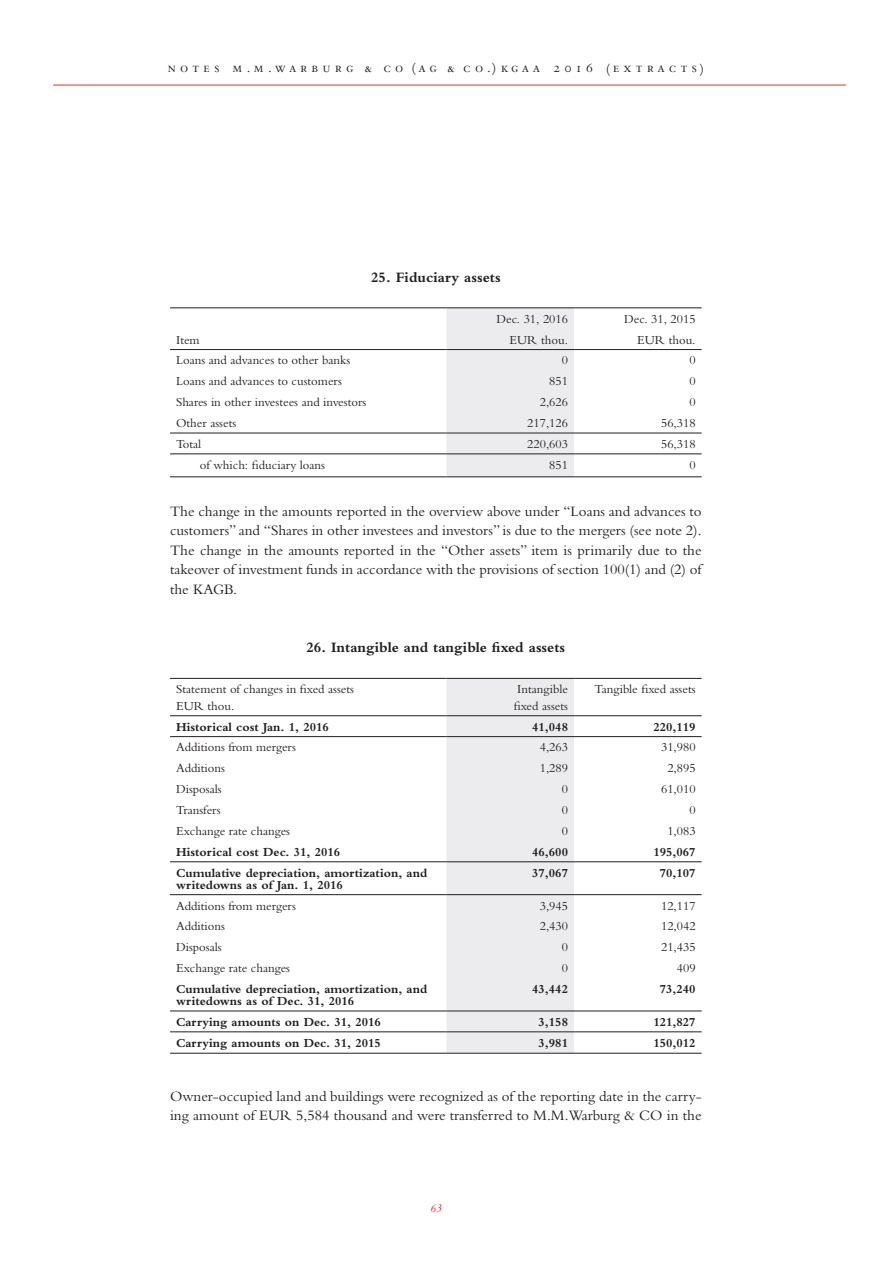
<style>
.page{position:relative;width:893px;height:1263px;background:#fff}
.page>*{position:absolute;margin:0;border:0;box-sizing:border-box;transform-origin:0 0}
.t1{font:15px/19.5px "Bembo MT Pro";color:#231f20;text-align:justify}
.t2{font:700 15px "Bembo MT Pro";color:#231f20}
.t3{font:14.25px "Bembo MT Pro";letter-spacing:.3em;color:#231f20}
.t4{font:12.75px/16.5px "Bembo MT Pro";color:#231f20}
.t5{font:700 12.75px/12px "Bembo MT Pro";color:#231f20}
.t6{font:italic 12px "Bembo MT Pro";color:#ee2e22}
</style>
<div class="page">
<hr style="left:53px;top:85px;width:793px;height:1px;background:#ee2e22">
<div style="left:446px;top:308px;width:128px;height:168px;background:#ececee"></div>
<hr style="left:170px;top:307px;width:276px;height:1px;background:#231f20">
<hr style="left:446px;top:307px;width:128px;height:1px;background:#231f20">
<hr style="left:574px;top:307px;width:128px;height:1px;background:#231f20">
<hr style="left:170px;top:349px;width:276px;height:1px;background:#231f20">
<hr style="left:446px;top:349px;width:128px;height:1px;background:#231f20">
<hr style="left:574px;top:349px;width:128px;height:1px;background:#231f20">
<hr style="left:170px;top:433px;width:276px;height:1px;background:#231f20">
<hr style="left:446px;top:433px;width:128px;height:1px;background:#231f20">
<hr style="left:574px;top:433px;width:128px;height:1px;background:#231f20">
<hr style="left:170px;top:454px;width:276px;height:1px;background:#231f20">
<hr style="left:446px;top:454px;width:128px;height:1px;background:#231f20">
<hr style="left:574px;top:454px;width:128px;height:1px;background:#231f20">
<hr style="left:170px;top:476px;width:276px;height:1px;background:#231f20">
<hr style="left:446px;top:476px;width:128px;height:1px;background:#231f20">
<hr style="left:574px;top:476px;width:128px;height:1px;background:#231f20">
<div style="left:446px;top:679px;width:128px;height:374px;background:#ececee"></div>
<hr style="left:170px;top:678px;width:276px;height:1px;background:#231f20">
<hr style="left:446px;top:678px;width:128px;height:1px;background:#231f20">
<hr style="left:574px;top:678px;width:128px;height:1px;background:#231f20">
<hr style="left:170px;top:1053px;width:276px;height:1px;background:#231f20">
<hr style="left:446px;top:1053px;width:128px;height:1px;background:#231f20">
<hr style="left:574px;top:1053px;width:128px;height:1px;background:#231f20">
<hr style="left:170px;top:1010px;width:276px;height:1px;background:#231f20">
<hr style="left:446px;top:1010px;width:128px;height:1px;background:#231f20">
<hr style="left:574px;top:1010px;width:128px;height:1px;background:#231f20">
<hr style="left:170px;top:1031px;width:276px;height:1px;background:#231f20">
<hr style="left:446px;top:1031px;width:128px;height:1px;background:#231f20">
<hr style="left:574px;top:1031px;width:128px;height:1px;background:#231f20">
<hr style="left:170px;top:715px;width:276px;height:1px;background:#231f20">
<hr style="left:446px;top:715px;width:128px;height:1px;background:#231f20">
<hr style="left:574px;top:715px;width:128px;height:1px;background:#231f20">
<hr style="left:170px;top:736px;width:276px;height:1px;background:#231f20">
<hr style="left:446px;top:736px;width:128px;height:1px;background:#231f20">
<hr style="left:574px;top:736px;width:128px;height:1px;background:#231f20">
<hr style="left:170px;top:861px;width:276px;height:1px;background:#231f20">
<hr style="left:446px;top:861px;width:128px;height:1px;background:#231f20">
<hr style="left:574px;top:861px;width:128px;height:1px;background:#231f20">
<hr style="left:170px;top:894px;width:276px;height:1px;background:#231f20">
<hr style="left:446px;top:894px;width:128px;height:1px;background:#231f20">
<hr style="left:574px;top:894px;width:128px;height:1px;background:#231f20">
<p class="t3" style="left:168px;top:60px;width:538px">notes m.m.warburg &amp; co (ag &amp; co.)kgaa 2016 (extracts)</p>
<p class="t2" style="left:371px;top:269px;width:131px">25. Fiduciary assets</p>
<p class="t4" style="left:496px;top:310px;width:73px">Dec. 31, 2016</p>
<p class="t4" style="left:624px;top:310px;width:73px">Dec. 31, 2015</p>
<p class="t4" style="left:176px;top:331px;width:24px">Item</p>
<p class="t4" style="left:510px;top:331px;width:60px">EUR thou.</p>
<p class="t4" style="left:637px;top:331px;width:60px">EUR thou.</p>
<p class="t4" style="left:176px;top:352px;width:176px">Loans and advances to other banks</p>
<p class="t4" style="left:562px;top:352px;width:8px">0</p>
<p class="t4" style="left:689px;top:352px;width:8px">0</p>
<p class="t4" style="left:176px;top:373px;width:167px">Loans and advances to customers</p>
<p class="t4" style="left:549px;top:373px;width:20px">851</p>
<p class="t4" style="left:689px;top:373px;width:8px">0</p>
<p class="t4" style="left:176px;top:394px;width:192px">Shares in other investees and investors</p>
<p class="t4" style="left:540px;top:394px;width:30px">2,626</p>
<p class="t4" style="left:689px;top:394px;width:8px">0</p>
<p class="t4" style="left:176px;top:414px;width:62px">Other assets</p>
<p class="t4" style="left:527px;top:414px;width:42px">217,126</p>
<p class="t4" style="left:661px;top:414px;width:36px">56,318</p>
<p class="t4" style="left:176px;top:435px;width:27px">Total</p>
<p class="t4" style="left:527px;top:435px;width:42px">220,603</p>
<p class="t4" style="left:661px;top:435px;width:36px">56,318</p>
<p class="t4" style="left:200px;top:456px;width:127px">of which: fiduciary loans</p>
<p class="t4" style="left:549px;top:456px;width:20px">851</p>
<p class="t4" style="left:689px;top:456px;width:8px">0</p>
<p class="t1" style="left:170px;top:501px;width:534px">The change in the amounts reported in the overview above under “Loans and advances to customers” and “Shares in other investees and investors” is due to the mergers (see note 2).<br>The change in the amounts reported in the “Other assets” item is primarily due to the takeover of investment funds in accordance with the provisions of section 100(1) and (2) of the KAGB.</p>
<p class="t2" style="left:306px;top:639px;width:260px">26. Intangible and tangible fixed assets</p>
<p class="t4" style="left:176px;top:681px;width:179px">Statement of changes in fixed assets<br>EUR thou.</p>
<p class="t4" style="left:514px;top:681px;width:56px">Intangible fixed assets</p>
<p class="t4" style="left:594px;top:681px;width:103px">Tangible fixed assets</p>
<p class="t5" style="left:176px;top:720px;width:154px">Historical cost Jan. 1, 2016</p>
<p class="t5" style="left:532px;top:720px;width:37px">41,048</p>
<p class="t5" style="left:653px;top:720px;width:44px">220,119</p>
<p class="t4" style="left:176px;top:739px;width:121px">Additions from mergers</p>
<p class="t4" style="left:540px;top:739px;width:30px">4,263</p>
<p class="t4" style="left:661px;top:739px;width:36px">31,980</p>
<p class="t4" style="left:176px;top:760px;width:50px">Additions</p>
<p class="t4" style="left:540px;top:760px;width:30px">1,289</p>
<p class="t4" style="left:667px;top:760px;width:30px">2,895</p>
<p class="t4" style="left:176px;top:781px;width:47px">Disposals</p>
<p class="t4" style="left:562px;top:781px;width:8px">0</p>
<p class="t4" style="left:661px;top:781px;width:36px">61,010</p>
<p class="t4" style="left:176px;top:801px;width:46px">Transfers</p>
<p class="t4" style="left:562px;top:801px;width:8px">0</p>
<p class="t4" style="left:689px;top:801px;width:8px">0</p>
<p class="t4" style="left:176px;top:822px;width:116px">Exchange rate changes</p>
<p class="t4" style="left:562px;top:822px;width:8px">0</p>
<p class="t4" style="left:667px;top:822px;width:30px">1,083</p>
<p class="t5" style="left:176px;top:846px;width:166px">Historical cost Dec. 31, 2016</p>
<p class="t5" style="left:532px;top:846px;width:37px">46,600</p>
<p class="t5" style="left:653px;top:846px;width:44px">195,067</p>
<p class="t5" style="left:176px;top:866px;width:253px">Cumulative depreciation, amortization, and writedowns as of Jan. 1, 2016</p>
<p class="t5" style="left:532px;top:866px;width:37px">37,067</p>
<p class="t5" style="left:660px;top:866px;width:37px">70,107</p>
<p class="t4" style="left:176px;top:897px;width:121px">Additions from mergers</p>
<p class="t4" style="left:540px;top:897px;width:30px">3,945</p>
<p class="t4" style="left:661px;top:897px;width:36px">12,117</p>
<p class="t4" style="left:176px;top:918px;width:50px">Additions</p>
<p class="t4" style="left:540px;top:918px;width:30px">2,430</p>
<p class="t4" style="left:661px;top:918px;width:36px">12,042</p>
<p class="t4" style="left:176px;top:939px;width:47px">Disposals</p>
<p class="t4" style="left:562px;top:939px;width:8px">0</p>
<p class="t4" style="left:661px;top:939px;width:36px">21,435</p>
<p class="t4" style="left:176px;top:959px;width:116px">Exchange rate changes</p>
<p class="t4" style="left:562px;top:959px;width:8px">0</p>
<p class="t4" style="left:677px;top:959px;width:20px">409</p>
<p class="t5" style="left:176px;top:983px;width:253px">Cumulative depreciation, amortization, and writedowns as of Dec. 31, 2016</p>
<p class="t5" style="left:532px;top:983px;width:37px">43,442</p>
<p class="t5" style="left:660px;top:983px;width:37px">73,240</p>
<p class="t5" style="left:176px;top:1016px;width:206px">Carrying amounts on Dec. 31, 2016</p>
<p class="t5" style="left:539px;top:1016px;width:31px">3,158</p>
<p class="t5" style="left:653px;top:1016px;width:44px">121,827</p>
<p class="t5" style="left:176px;top:1036px;width:206px">Carrying amounts on Dec. 31, 2015</p>
<p class="t5" style="left:539px;top:1036px;width:31px">3,981</p>
<p class="t5" style="left:653px;top:1036px;width:44px">150,012</p>
<p class="t1" style="left:170px;top:1086px;width:533px">Owner-occupied land and buildings were recognized as of the reporting date in the carry&shy;ing amount of EUR 5,584 thousand and were transferred to M.M.Warburg &amp; CO in the</p>
<p class="t6" style="left:430px;top:1201px;width:14px">63</p>
</div>
